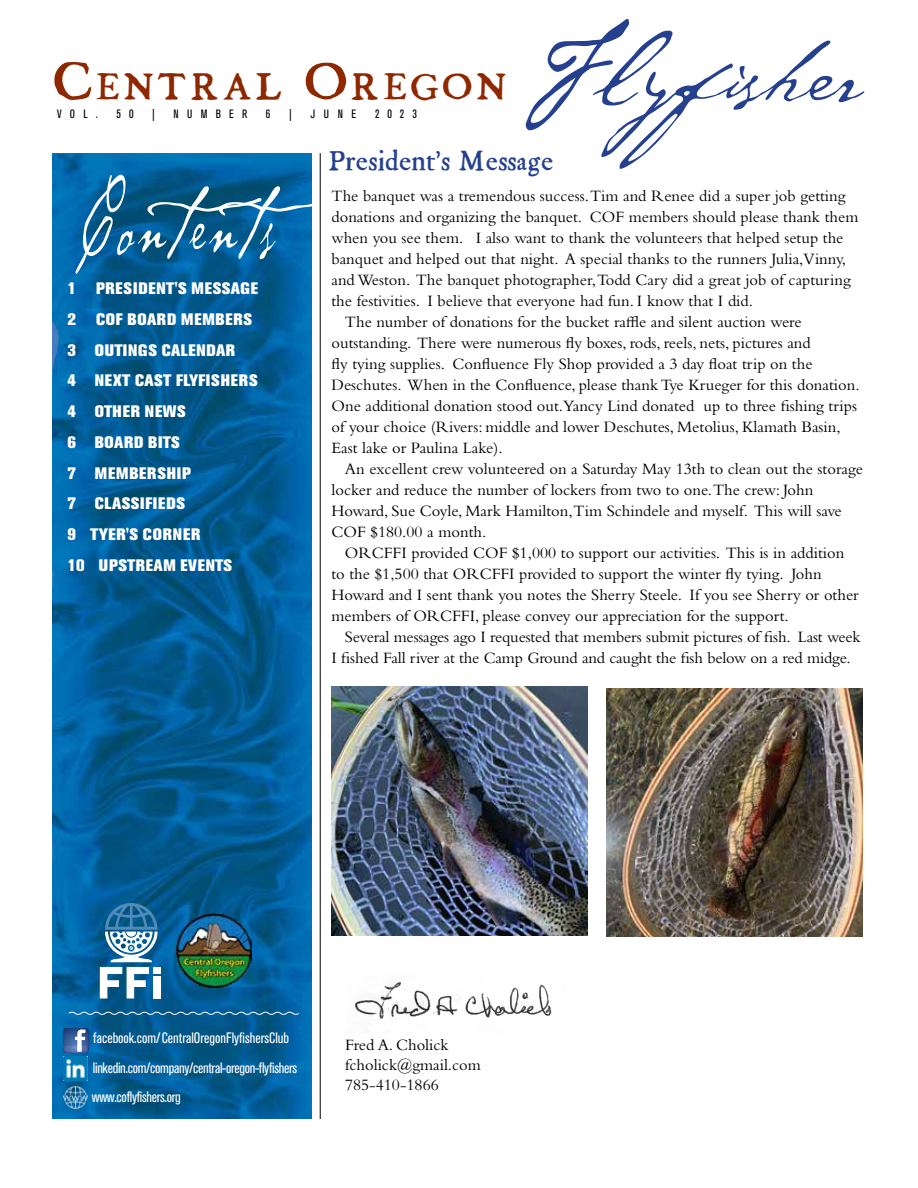
<style>
.page{position:relative;width:918px;height:1188px;background:#fff}
.page>*{position:absolute;margin:0;border:0;box-sizing:border-box;transform-origin:0 0}
.t1{font:108px "Cezanne";letter-spacing:.1em;color:#fff;scale:.5 1}
.t2{font:102.9px "Cezanne";color:#25408f}
.t3{font:36.15px "Kis Miklos";letter-spacing:.085em;color:#8e2800}
.t4{font:27px "Kis Miklos";color:#25408f}
.t5{font:16.5px/19.8px "Bembo Std";color:#000}
.t6{font:800 16.5px/30.8px "Akzidenz Grotesk BE";letter-spacing:.05em;color:#fff}
.t7{font:16.5px "Bembo Std";letter-spacing:.02em;color:#000}
.t8{font:condensed 15px/30px "Akzidenz Grotesk BE";letter-spacing:-.02em;color:#fff}
.t9{font:condensed 12px "Akzidenz Grotesk BE";letter-spacing:.7em;color:#000}
.s1{font-size:51.6px}
</style>
<div class="page">
<img style="left:52px;top:153px;width:260px;height:966px">
<hr style="left:320px;top:153px;width:1px;height:966px;background:#000">
<svg style="left:64px;top:1028px;width:24px;height:24px"></svg>
<img style="left:64px;top:1057px;width:24px;height:24px">
<img style="left:64px;top:1085px;width:24px;height:24px">
<svg style="left:68px;top:1011px;width:232px;height:5px"></svg>
<img style="left:332px;top:686px;width:256px;height:250px">
<img style="left:355px;top:981px;width:197px;height:44px">
<img style="left:177px;top:914px;width:74px;height:74px">
<div style="left:153px;top:967px;width:8px;height:7px;background:#fff"></div>
<div style="left:153px;top:976px;width:8px;height:22px;background:#fff"></div>
<svg style="left:100px;top:903px;width:58px;height:96px"></svg>
<img style="left:606px;top:688px;width:256px;height:248px">
<h2 class="t2" style="left:525px;top:3px;width:338px">Flyfisher</h2>
<h3 class="t3" style="left:52px;top:65px;width:455px"><span class="s1">C</span>ENTRAL <span class="s1">O</span>REGON</h3>
<p class="t9" style="left:57px;top:107px;width:42px">VOL.</p>
<p class="t9" style="left:116px;top:107px;width:19px">5 0</p>
<p class="t9" style="left:152px;top:107px;width:4px">|</p>
<p class="t9" style="left:173px;top:107px;width:76px">NUMBER</p>
<p class="t9" style="left:266px;top:107px;width:6px">6</p>
<p class="t9" style="left:289px;top:107px;width:4px">|</p>
<p class="t9" style="left:310px;top:107px;width:47px">JUNE</p>
<p class="t9" style="left:375px;top:107px;width:43px">2023</p>
<h3 class="t4" style="left:328px;top:145px;width:227px">President’s Message</h3>
<h1 class="t1" style="left:81px;top:148px;width:551px">Contents</h1>
<p class="t5" style="left:332px;top:185px;width:516px">The banquet was a tremendous success.Tim and Renee did a super job getting</p>
<p class="t5" style="left:332px;top:206px;width:527px">donations and organizing the banquet. COF members should please thank them</p>
<p class="t5" style="left:332px;top:227px;width:514px">when you see them. I also want to thank the volunteers that helped setup the</p>
<p class="t5" style="left:332px;top:248px;width:516px">banquet and helped out that night. A special thanks to the runners Julia,Vinny,</p>
<p class="t5" style="left:332px;top:269px;width:521px">and Weston. The banquet photographer,Todd Cary did a great job of capturing</p>
<p class="t5" style="left:332px;top:290px;width:423px">the festivities. I believe that everyone had fun. I know that I did.</p>
<p class="t5" style="left:345px;top:311px;width:458px">The number of donations for the bucket raffle and silent auction were</p>
<p class="t5" style="left:332px;top:332px;width:481px">outstanding. There were numerous fly boxes, rods, reels, nets, pictures and</p>
<p class="t5" style="left:332px;top:354px;width:483px">fly tying supplies. Confluence Fly Shop provided a 3 day float trip on the</p>
<p class="t5" style="left:332px;top:375px;width:530px">Deschutes. When in the Confluence, please thank Tye Krueger for this donation.</p>
<p class="t5" style="left:332px;top:396px;width:527px">One additional donation stood out.Yancy Lind donated up to three fishing trips</p>
<p class="t5" style="left:332px;top:417px;width:511px">of your choice (Rivers: middle and lower Deschutes, Metolius, Klamath Basin,</p>
<p class="t5" style="left:332px;top:438px;width:173px">East lake or Paulina Lake).</p>
<p class="t5" style="left:345px;top:459px;width:520px">An excellent crew volunteered on a Saturday May 13th to clean out the storage</p>
<p class="t5" style="left:332px;top:480px;width:483px">locker and reduce the number of lockers from two to one.The crew: John</p>
<p class="t5" style="left:332px;top:501px;width:512px">Howard, Sue Coyle, Mark Hamilton,Tim Schindele and myself. This will save</p>
<p class="t5" style="left:332px;top:522px;width:156px">COF $180.00 a month.</p>
<p class="t5" style="left:345px;top:543px;width:501px">ORCFFI provided COF $1,000 to support our activities. This is in addition</p>
<p class="t5" style="left:332px;top:564px;width:492px">to the $1,500 that ORCFFI provided to support the winter fly tying. John</p>
<p class="t5" style="left:332px;top:585px;width:529px">Howard and I sent thank you notes the Sherry Steele. If you see Sherry or other</p>
<p class="t5" style="left:332px;top:606px;width:459px">members of ORCFFI, please convey our appreciation for the support.</p>
<p class="t7" style="left:345px;top:627px;width:517px">Several messages ago I requested that members submit pictures of fish. Last week</p>
<p class="t5" style="left:332px;top:648px;width:521px">I fished Fall river at the Camp Ground and caught the fish below on a red midge.</p>
<p class="t6" style="left:68px;top:273px;width:192px">1 PRESIDENT'S MESSAGE<br>2 COF BOARD MEMBERS<br>3 OUTINGS CALENDAR<br>4 NEXT CAST FLYFISHERS<br>4 OTHER NEWS<br>6 BOARD BITS<br>7 MEMBERSHIP<br>7 CLASSIFIEDS<br>9 TYER'S CORNER<br>10 UPSTREAM EVENTS</p>
<p class="t8" style="left:93px;top:1024px;width:206px">facebook.com/CentralOregonFlyfishersClub linkedin.com/company/central-oregon-flyfishers</p>
<p class="t8" style="left:92px;top:1082px;width:91px">www.coflyfishers.org</p>
<p class="t5" style="left:345px;top:1035px;width:136px">Fred A. Cholick fcholick@gmail.com<br>785-410-1866</p>
</div>
